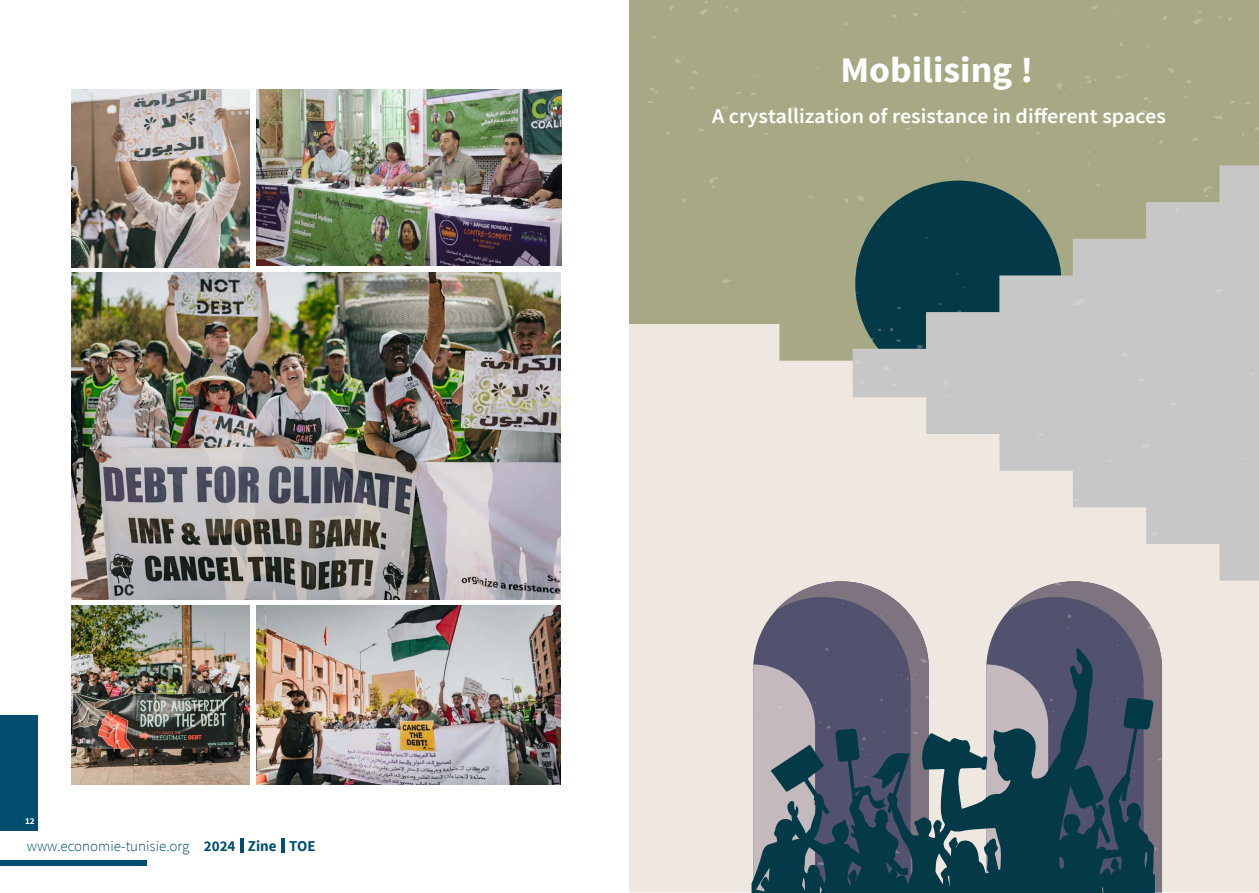
<style>
.page{position:relative;width:1259px;height:893px;background:#fff}
.page>*{position:absolute;margin:0;border:0;box-sizing:border-box;transform-origin:0 0}
.t1{font:700 36px "Source Sans Pro";color:#fff;scale:1.05 1}
.t2{font:600 21px "Source Sans Pro";color:#fff;scale:1.05 1}
.t3{font:300 15px "Source Sans Pro";color:#024e70}
.t4{font:700 9px "Source Sans Pro";color:#fff}
.s1{font-weight:700}
</style>
<div class="page">
<div style="left:0;top:715px;width:38px;height:116px;background:#024e70"></div>
<div style="left:0;top:860px;width:147px;height:5px;background:#024e70"></div>
<hr style="left:282px;top:838px;width:3px;height:14px;background:#024e70">
<hr style="left:240px;top:838px;width:3px;height:14px;background:#024e70">
<img style="left:71px;top:272px;width:490px;height:327px">
<img style="left:71px;top:606px;width:178px;height:178px">
<img style="left:256px;top:606px;width:305px;height:178px">
<img style="left:256px;top:89px;width:306px;height:176px">
<img style="left:71px;top:89px;width:178px;height:178px">
<div style="left:629px;top:0;width:630px;height:890px;background:#a6a984"></div>
<svg style="left:855px;top:165px;width:404px;height:159px"></svg>
<svg style="left:629px;top:324px;width:630px;height:568px;background:#e1ddd7"></svg>
<svg style="left:753px;top:581px;width:22px;height:67px"></svg>
<svg style="left:775px;top:581px;width:154px;height:67px;background:#807c8b"></svg>
<svg style="left:986px;top:581px;width:22px;height:67px"></svg>
<svg style="left:1008px;top:581px;width:154px;height:83px;background:#817c8b"></svg>
<svg style="left:1026px;top:189px;width:4px;height:4px"></svg>
<svg style="left:1038px;top:527px;width:4px;height:3px"></svg>
<svg style="left:1034px;top:431px;width:9px;height:6px"></svg>
<svg style="left:1054px;top:582px;width:9px;height:4px"></svg>
<svg style="left:1057px;top:83px;width:5px;height:6px"></svg>
<svg style="left:1067px;top:614px;width:4px;height:4px"></svg>
<svg style="left:1073px;top:298px;width:12px;height:9px"></svg>
<svg style="left:1070px;top:485px;width:9px;height:16px"></svg>
<svg style="left:1081px;top:531px;width:9px;height:5px"></svg>
<svg style="left:1080px;top:76px;width:17px;height:12px"></svg>
<svg style="left:1095px;top:183px;width:7px;height:3px"></svg>
<svg style="left:1108px;top:459px;width:3px;height:4px"></svg>
<svg style="left:1115px;top:352px;width:13px;height:8px"></svg>
<svg style="left:1130px;top:378px;width:14px;height:4px"></svg>
<svg style="left:1140px;top:443px;width:10px;height:5px"></svg>
<svg style="left:1140px;top:97px;width:12px;height:16px"></svg>
<svg style="left:1147px;top:626px;width:8px;height:4px"></svg>
<svg style="left:1148px;top:531px;width:9px;height:5px"></svg>
<div style="left:1155px;top:664px;width:7px;height:228px;background:#7e7480"></div>
<svg style="left:1163px;top:15px;width:4px;height:5px"></svg>
<svg style="left:1169px;top:402px;width:8px;height:4px"></svg>
<svg style="left:1175px;top:207px;width:5px;height:6px"></svg>
<svg style="left:1168px;top:67px;width:10px;height:6px"></svg>
<svg style="left:1175px;top:586px;width:6px;height:2px"></svg>
<svg style="left:1184px;top:79px;width:7px;height:9px"></svg>
<svg style="left:1192px;top:138px;width:6px;height:3px"></svg>
<svg style="left:1193px;top:19px;width:8px;height:5px"></svg>
<svg style="left:1193px;top:810px;width:8px;height:4px"></svg>
<svg style="left:1199px;top:185px;width:13px;height:12px"></svg>
<svg style="left:1207px;top:669px;width:6px;height:4px"></svg>
<svg style="left:1212px;top:644px;width:5px;height:3px"></svg>
<svg style="left:1211px;top:449px;width:9px;height:6px"></svg>
<svg style="left:1214px;top:288px;width:10px;height:6px"></svg>
<svg style="left:1214px;top:115px;width:8px;height:6px"></svg>
<svg style="left:1220px;top:16px;width:12px;height:5px"></svg>
<svg style="left:1232px;top:814px;width:5px;height:3px"></svg>
<svg style="left:1240px;top:722px;width:8px;height:4px"></svg>
<svg style="left:1248px;top:372px;width:4px;height:4px"></svg>
<svg style="left:1244px;top:101px;width:7px;height:12px"></svg>
<svg style="left:1255px;top:127px;width:4px;height:3px"></svg>
<svg style="left:1092px;top:4px;width:15px;height:5px"></svg>
<svg style="left:629px;top:342px;width:5px;height:5px"></svg>
<svg style="left:637px;top:368px;width:13px;height:4px"></svg>
<svg style="left:644px;top:876px;width:11px;height:6px"></svg>
<svg style="left:647px;top:434px;width:9px;height:5px"></svg>
<svg style="left:647px;top:87px;width:11px;height:16px"></svg>
<svg style="left:653px;top:617px;width:8px;height:4px"></svg>
<svg style="left:654px;top:522px;width:9px;height:5px"></svg>
<svg style="left:658px;top:838px;width:5px;height:3px"></svg>
<svg style="left:659px;top:129px;width:11px;height:6px"></svg>
<svg style="left:669px;top:5px;width:4px;height:6px"></svg>
<svg style="left:673px;top:392px;width:10px;height:12px"></svg>
<svg style="left:675px;top:58px;width:9px;height:6px"></svg>
<svg style="left:690px;top:70px;width:7px;height:8px"></svg>
<svg style="left:695px;top:780px;width:4px;height:3px"></svg>
<svg style="left:699px;top:128px;width:5px;height:4px"></svg>
<svg style="left:699px;top:10px;width:8px;height:5px"></svg>
<svg style="left:700px;top:800px;width:8px;height:5px"></svg>
<svg style="left:709px;top:177px;width:9px;height:11px"></svg>
<svg style="left:714px;top:660px;width:6px;height:4px"></svg>
<svg style="left:718px;top:635px;width:5px;height:3px"></svg>
<svg style="left:718px;top:439px;width:9px;height:7px"></svg>
<svg style="left:722px;top:279px;width:9px;height:4px"></svg>
<svg style="left:721px;top:106px;width:7px;height:6px"></svg>
<svg style="left:726px;top:7px;width:13px;height:5px"></svg>
<svg style="left:754px;top:363px;width:5px;height:3px"></svg>
<svg style="left:750px;top:92px;width:7px;height:11px"></svg>
<svg style="left:761px;top:118px;width:6px;height:3px"></svg>
<svg style="left:788px;top:106px;width:10px;height:6px"></svg>
<svg style="left:795px;top:330px;width:9px;height:6px"></svg>
<svg style="left:813px;top:517px;width:8px;height:3px"></svg>
<svg style="left:814px;top:488px;width:9px;height:6px"></svg>
<svg style="left:819px;top:568px;width:4px;height:3px"></svg>
<svg style="left:843px;top:198px;width:5px;height:5px"></svg>
<svg style="left:836px;top:501px;width:15px;height:7px"></svg>
<svg style="left:846px;top:490px;width:9px;height:4px"></svg>
<svg style="left:855px;top:360px;width:5px;height:4px"></svg>
<svg style="left:856px;top:195px;width:7px;height:7px"></svg>
<svg style="left:862px;top:567px;width:5px;height:4px"></svg>
<svg style="left:865px;top:423px;width:4px;height:3px"></svg>
<svg style="left:860px;top:380px;width:8px;height:7px"></svg>
<svg style="left:880px;top:445px;width:5px;height:4px"></svg>
<svg style="left:889px;top:328px;width:4px;height:3px"></svg>
<svg style="left:884px;top:365px;width:9px;height:12px"></svg>
<svg style="left:896px;top:337px;width:7px;height:8px"></svg>
<svg style="left:893px;top:384px;width:6px;height:6px"></svg>
<svg style="left:892px;top:14px;width:12px;height:9px"></svg>
<svg style="left:905px;top:128px;width:6px;height:2px"></svg>
<svg style="left:913px;top:610px;width:3px;height:4px"></svg>
<div style="left:735px;top:664px;width:16px;height:229px;background:#efe8e0"></div>
<svg style="left:912px;top:343px;width:15px;height:6px"></svg>
<svg style="left:941px;top:381px;width:9px;height:5px"></svg>
<svg style="left:944px;top:563px;width:5px;height:3px"></svg>
<svg style="left:938px;top:395px;width:11px;height:4px"></svg>
<svg style="left:957px;top:307px;width:9px;height:6px"></svg>
<svg style="left:958px;top:587px;width:5px;height:4px"></svg>
<svg style="left:751px;top:648px;width:404px;height:245px;background:#516574"></svg>
<p class="t4" style="left:25px;top:815px;width:11px">12</p>
<p class="t3" style="left:27px;top:837px;width:290px">www.economie-tunisie.org <span class="s1">2024 Zine TOE</span></p>
<h1 class="t1" style="left:840px;top:47px;width:185px">Mobilising !</h1>
<p class="t2" style="left:712px;top:103px;width:434px">A crystallization of resistance in different spaces</p>
</div>
